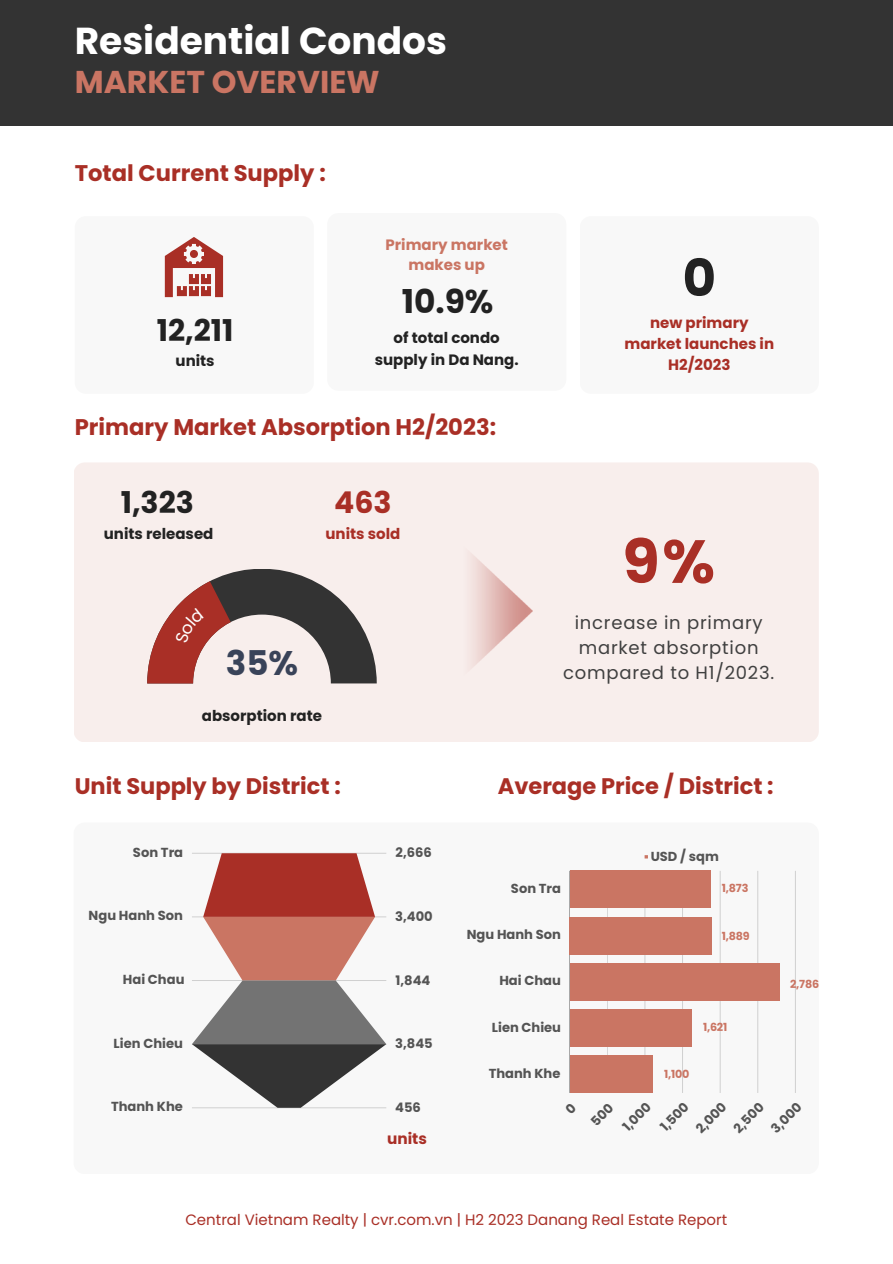
<style>
.page{position:relative;width:893px;height:1264px;background:#fff}
.page>*{position:absolute;margin:0;border:0;box-sizing:border-box;transform-origin:0 0}
.t1{font:700 60.75px "Poppins";color:#a92f26}
.t2{font:700 51.3px "Poppins";color:#222}
.t3{font:700 37.5px "Poppins";color:#fff}
.t4{font:700 34.05px "Poppins";color:#394359}
.t5{font:700 32.85px "Poppins";color:#222}
.t6{font:700 31.5px "Poppins";color:#ca7563}
.t7{font:700 30px "Poppins";color:#222}
.t8{font:700 30px "Poppins";color:#a92f26}
.t9{font:700 22.65px "Poppins";color:#a92f26}
.t10{font:700 22.5px "Poppins";color:#a92f26}
.t11{font:18px/24.8px "Poppins";letter-spacing:.045em;color:#404040;text-align:center}
.t12{font:700 15.3px "Poppins";color:#a92f26}
.t13{font:15px "Poppins";color:#a92f26}
.t14{font:700 15px/21.3px "Poppins";color:#222;text-align:center}
.t15{font:700 15px/21.3px "Poppins";color:#a92f26;text-align:center}
.t16{font:700 15px/20.2px "Poppins";color:#ca7563;text-align:center}
.t17{font:700 13.05px/26.5px "Poppins";color:#545454}
.t18{font:700 11.1px "Poppins";letter-spacing:-.015em;color:#ca7563}
</style>
<div class="page">
<div style="left:0;top:0;width:892px;height:126px;background:#333"></div>
<div style="left:75px;top:216px;width:239px;height:178px;background:#f8f8f8;border-radius:11px"></div>
<div style="left:74px;top:822px;width:744px;height:352px;background:#f8f8f8;border-radius:11px"></div>
<hr style="left:192px;top:1107px;width:194px;height:1px;background:#545454">
<svg style="left:192px;top:853px;width:194px;height:254px"></svg>
<div style="left:327px;top:213px;width:239px;height:178px;background:#f8f8f8;border-radius:11px"></div>
<svg style="left:165px;top:237px;width:58px;height:60px"></svg>
<div style="left:74px;top:462px;width:744px;height:280px;background:#f8eeec;border-radius:11px"></div>
<svg style="left:644px;top:855px;width:4px;height:3px"></svg>
<hr style="left:607px;top:870px;width:1px;height:222px;background:#545454">
<hr style="left:644px;top:870px;width:1px;height:222px;background:#545454">
<hr style="left:682px;top:870px;width:1px;height:222px;background:#545454">
<hr style="left:719px;top:870px;width:1px;height:222px;background:#545454">
<hr style="left:757px;top:870px;width:1px;height:222px;background:#545454">
<hr style="left:795px;top:870px;width:1px;height:222px;background:#545454">
<hr style="left:569px;top:870px;width:1px;height:222px;background:#545454">
<div style="left:569px;top:870px;width:141px;height:37px;background:#ca7563"></div>
<div style="left:569px;top:917px;width:142px;height:37px;background:#ca7563"></div>
<div style="left:569px;top:963px;width:210px;height:37px;background:#ca7563"></div>
<div style="left:569px;top:1009px;width:122px;height:37px;background:#ca7563"></div>
<div style="left:569px;top:1055px;width:83px;height:37px;background:#ca7563"></div>
<img style="left:471px;top:554px;width:61px;height:114px">
<div style="left:579px;top:216px;width:239px;height:178px;background:#f8f8f8;border-radius:11px"></div>
<svg style="left:147px;top:569px;width:230px;height:114px"></svg>
<h3 class="t3" style="left:75px;top:14px;width:374px">Residential Condos</h3>
<h5 class="t6" style="left:75px;top:60px;width:306px">MARKET OVERVIEW</h5>
<p class="t9" style="left:75px;top:157px;width:252px">Total Current Supply :</p>
<p class="t7" style="left:157px;top:309px;width:78px">12,211</p>
<h4 class="t14" style="left:175px;top:350px;width:41px">units</h4>
<p class="t16" style="left:385px;top:235px;width:124px">Primary market makes up</p>
<p class="t5" style="left:401px;top:278px;width:93px">10.9%</p>
<h4 class="t14" style="left:375px;top:327px;width:145px">of total condo supply in Da Nang.</h4>
<p class="t9" style="left:75px;top:411px;width:423px">Primary Market Absorption H2/2023:</p>
<h4 class="t7" style="left:121px;top:482px;width:75px">1,323</h4>
<p class="t14" style="left:104px;top:523px;width:111px">units released</p>
<h6 class="t8" style="left:334px;top:482px;width:59px">463</h6>
<p class="t15" style="left:325px;top:523px;width:76px">units sold</p>
<h3 class="t4" style="left:226px;top:639px;width:74px">35%</h3>
<h1 class="t14" style="left:202px;top:705px;width:122px">absorption rate</h1>
<p class="t2" style="left:682px;top:242px;width:35px">0</p>
<p class="t15" style="left:624px;top:311px;width:151px">new primary market launches in<br>H2/2023</p>
<h5 class="t1" style="left:622px;top:519px;width:94px">9%</h5>
<p class="t11" style="left:563px;top:610px;width:212px">increase in primary market absorption compared to H1/2023.</p>
<h6 class="t10" style="left:75px;top:770px;width:267px">Unit Supply by District :</h6>
<h5 class="t10" style="left:497px;top:770px;width:277px">Average Price / District :</h5>
<p class="t17" style="left:133px;top:838px;width:52px">Son Tra</p>
<p class="t17" style="left:395px;top:839px;width:38px">2,666</p>
<p class="t17" style="left:650px;top:843px;width:70px">USD / sqm</p>
<p class="t17" style="left:89px;top:902px;width:96px">Ngu Hanh Son</p>
<p class="t17" style="left:123px;top:966px;width:63px">Hai Chau</p>
<p class="t17" style="left:114px;top:1029px;width:71px">Lien Chieu</p>
<p class="t17" style="left:395px;top:903px;width:39px">3,400</p>
<p class="t17" style="left:395px;top:966px;width:36px">1,844</p>
<p class="t17" style="left:395px;top:1030px;width:39px">3,845</p>
<p class="t17" style="left:511px;top:875px;width:52px">Son Tra</p>
<p class="t17" style="left:467px;top:921px;width:96px">Ngu Hanh Son</p>
<p class="t17" style="left:499px;top:967px;width:63px">Hai Chau</p>
<p class="t17" style="left:492px;top:1013px;width:71px">Lien Chieu</p>
<p class="t17" style="left:488px;top:1060px;width:73px">Thanh Khe</p>
<p class="t18" style="left:721px;top:880px;width:28px">1,873</p>
<p class="t18" style="left:721px;top:928px;width:29px">1,889</p>
<p class="t18" style="left:703px;top:1019px;width:26px">1,621</p>
<p class="t18" style="left:664px;top:1066px;width:27px">1,100</p>
<p class="t18" style="left:790px;top:976px;width:31px">2,786</p>
<p class="t17" style="left:111px;top:1093px;width:73px">Thanh Khe</p>
<p class="t17" style="left:395px;top:1093px;width:27px">456</p>
<p class="t12" style="left:387px;top:1127px;width:41px">units</p>
<p class="t17" style="left:670px;top:1102px;width:21px;text-indent:-24px;rotate:-45deg">1,50<br>2,0</p>
<p class="t17" style="left:745px;top:1102px;width:22px;text-indent:-26px;rotate:-45deg">2,50<br>3,0</p>
<p class="t13" style="left:185px;top:1208px;width:543px">Central Vietnam Realty | cvr.com.vn | H2 2023 Danang Real Estate Report</p>
</div>
